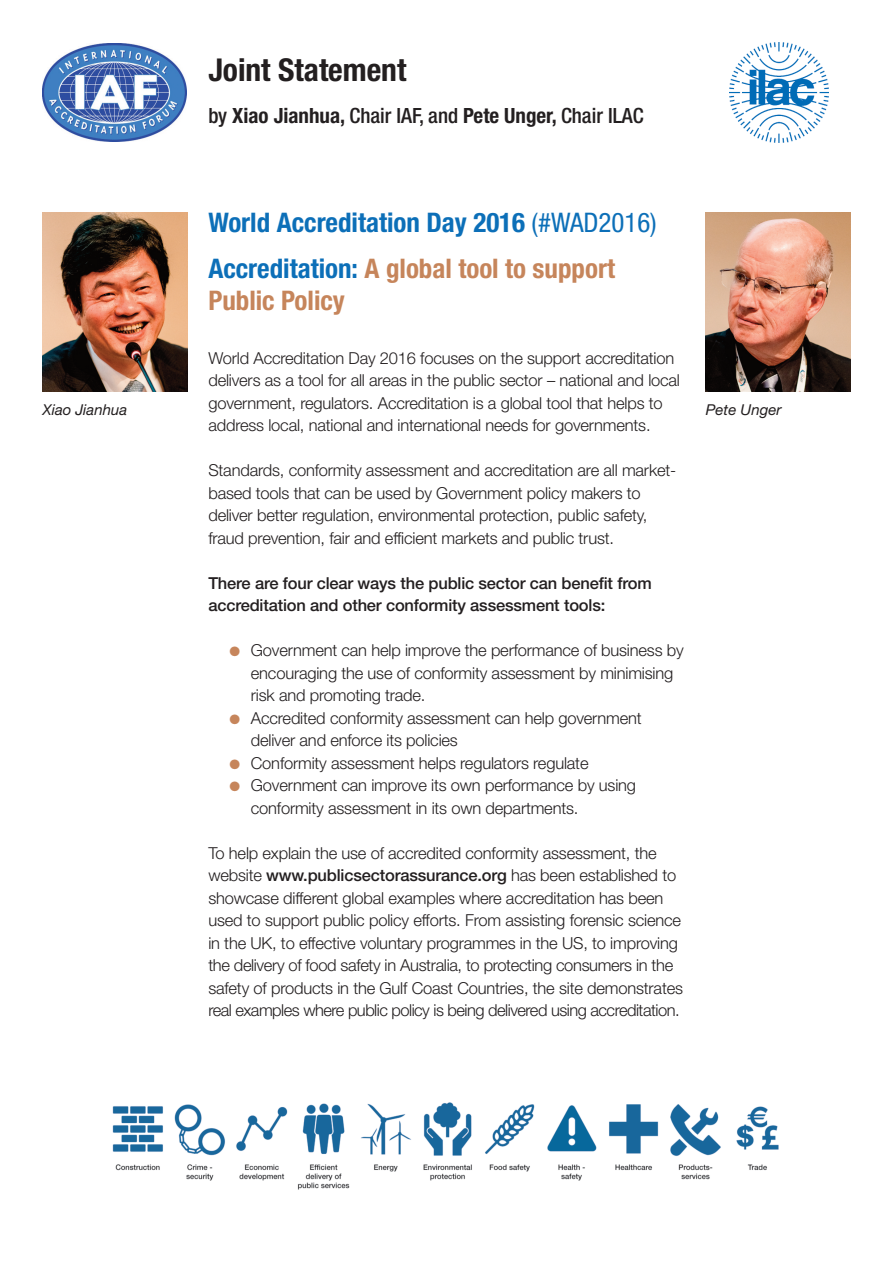
<style>
.page{position:relative;width:893px;height:1263px;background:#fff}
.page>*{position:absolute;margin:0;border:0;box-sizing:border-box;transform-origin:0 0}
.t1{font:700 condensed 31.5px "Helvetica Neue";color:#231f20}
.t2{font:700 condensed 27px/46.5px "Helvetica Neue";color:#0c6fb8}
.t3{font:700 condensed 27px "Helvetica Neue";color:#c6855b}
.t4{font:500 condensed 21px "Helvetica Neue";color:#231f20}
.t5{font:300 16.5px/22.5px "Helvetica Neue";letter-spacing:-.01em;color:#231f20}
.t6{font:500 16.5px/22.5px "Helvetica Neue";letter-spacing:-.01em;color:#231f20}
.t7{font:italic 15px "Helvetica Neue";color:#231f20}
.s1{font-weight:700}
.s2{font-weight:400}
.s3{color:#c6855b}
.s4{font-weight:500}
</style>
<div class="page">
<img style="left:42px;top:43px;width:144px;height:99px">
<img style="left:729px;top:42px;width:100px;height:100px">
<img style="left:43px;top:213px;width:144px;height:178px">
<img style="left:706px;top:213px;width:144px;height:178px">
<img style="left:112px;top:1102px;width:667px;height:88px">
<h1 class="t1" style="left:208px;top:58px;width:199px">Joint Statement</h1>
<p class="t4" style="left:208px;top:108px;width:437px">by <span class="s1">Xiao Jianhua,</span> Chair IAF, and <span class="s1">Pete Unger,</span> Chair ILAC</p>
<h2 class="t2" style="left:208px;top:201px;width:450px">World Accreditation Day 2016 <span class="s2">(#WAD2016)<br></span>Accreditation: <span class="s3">A global tool to support</span></h2>
<h2 class="t3" style="left:208px;top:291px;width:138px">Public Policy</h2>
<p class="t5" style="left:208px;top:348px;width:473px">World Accreditation Day 2016 focuses on the support accreditation delivers as a tool for all areas in the public sector – national and local government, regulators. Accreditation is a global tool that helps to address local, national and international needs for governments.</p>
<p class="t5" style="left:208px;top:461px;width:469px">Standards, conformity assessment and accreditation are all market&shy;based tools that can be used by Government policy makers to deliver better regulation, environmental protection, public safety, fraud prevention, fair and efficient markets and public trust.</p>
<p class="t6" style="left:208px;top:573px;width:445px">There are four clear ways the public sector can benefit from accreditation and other conformity assessment tools:</p>
<p class="t5" style="left:251px;top:641px;width:434px;text-indent:-21px"><span class="s3">●</span> Government can help improve the performance of business by encouraging the use of conformity assessment by minimising risk and promoting trade.</p>
<p class="t5" style="left:251px;top:708px;width:392px;text-indent:-21px"><span class="s3">●</span> Accredited conformity assessment can help government deliver and enforce its policies</p>
<p class="t5" style="left:230px;top:753px;width:360px"><span class="s3">●</span> Conformity assessment helps regulators regulate</p>
<p class="t5" style="left:251px;top:776px;width:387px;text-indent:-21px"><span class="s3">●</span> Government can improve its own performance by using conformity assessment in its own departments.</p>
<p class="t5" style="left:208px;top:843px;width:476px">To help explain the use of accredited conformity assessment, the website <span class="s4">www.publicsectorassurance.org</span> has been established to showcase different global examples where accreditation has been used to support public policy efforts. From assisting forensic science in the UK, to effective voluntary programmes in the US, to improving the delivery of food safety in Australia, to protecting consumers in the safety of products in the Gulf Coast Countries, the site demonstrates real examples where public policy is being delivered using accreditation.</p>
<p class="t7" style="left:43px;top:404px;width:86px">Xiao Jianhua</p>
<p class="t7" style="left:706px;top:404px;width:77px">Pete Unger</p>
</div>
